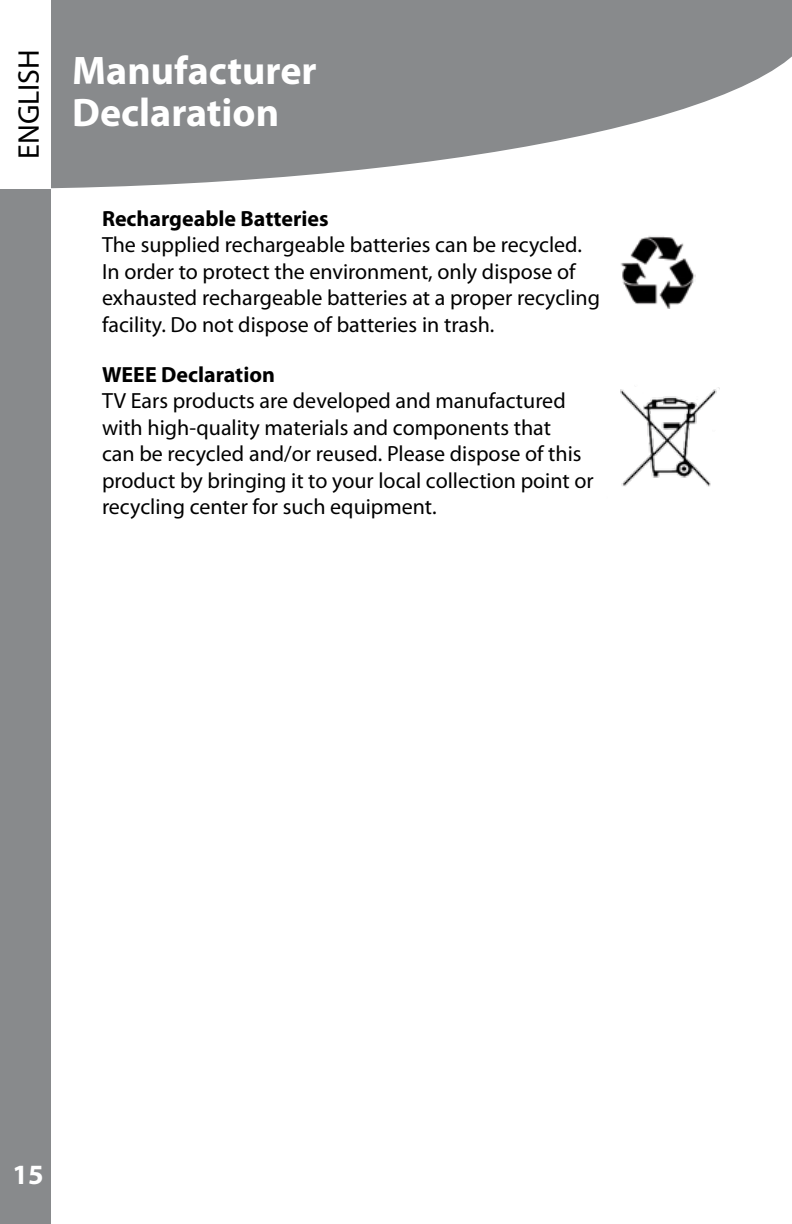
<style>
.page{position:relative;width:792px;height:1224px;background:#fff}
.page>*{position:absolute;margin:0;border:0;box-sizing:border-box;transform-origin:0 0}
.t1{font:700 40px/42px "Myriad Pro";color:#fff}
.t2{font:30px "Myriad Pro";color:#000}
.t3{font:700 28px "Myriad Pro";color:#fff}
.t4{font:22px/26.4px "Myriad Pro";color:#000}
.t5{font:700 22px "Myriad Pro";color:#000}
</style>
<div class="page">
<svg style="left:51px;top:0;width:717px;height:189px;fill:#888a8c"></svg>
<div style="left:0;top:0;width:51px;height:1224px;background:#888a8c"></div>
<div style="left:0;top:0;width:51px;height:189px;background:#fff"></div>
<svg style="left:768px;top:0;width:24px;height:73px;background:#949698"></svg>
<img style="left:620px;top:236px;width:76px;height:72px">
<img style="left:620px;top:387px;width:100px;height:100px">
<h2 class="t2" style="left:10px;top:159px;width:111px;rotate:-90deg">ENGLISH</h2>
<h1 class="t1" style="left:72px;top:48px;width:246px">Manufacturer<br>Declaration</h1>
<p class="t5" style="left:102px;top:204px;width:228px">Rechargeable Batteries</p>
<p class="t4" style="left:102px;top:232px;width:500px">The supplied rechargeable batteries can be recycled.<br>In order to protect the environment, only dispose of exhausted rechargeable batteries at a proper recycling facility. Do not dispose of batteries in trash.</p>
<p class="t5" style="left:102px;top:360px;width:174px">WEEE Declaration</p>
<p class="t4" style="left:102px;top:388px;width:493px">TV Ears products are developed and manufactured with high-quality materials and components that<br>can be recycled and/or reused. Please dispose of this product by bringing it to your local collection point or recycling center for such equipment.</p>
<p class="t3" style="left:12px;top:1157px;width:33px">15</p>
</div>
